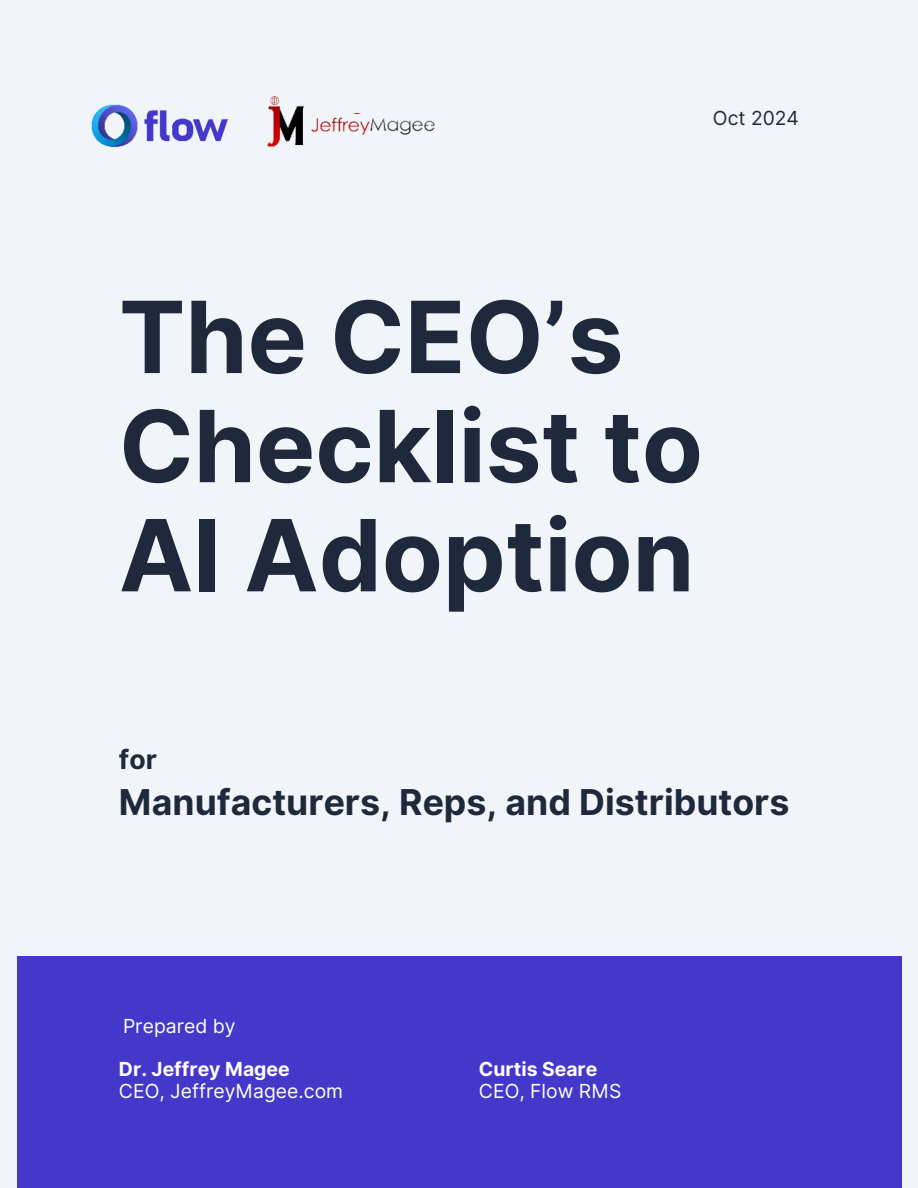
<style>
.page{position:relative;width:918px;height:1188px;background:#f1f5f9}
.page>*{position:absolute;margin:0;border:0;box-sizing:border-box;transform-origin:0 0}
.t1{font:700 99.45px/109.2px "Inter";color:#1e293b}
.t2{font:700 35.7px "Inter";color:#1e293b}
.t3{font:700 26.7px "Inter";color:#1e293b}
.t4{font:19.35px "Inter";color:#fff}
.t5{font:700 19.35px "Inter";color:#fff}
.t6{font:19.35px "Inter";color:#1e293b}
</style>
<div class="page">
<div style="left:17px;top:956px;width:884px;height:232px;background:#4338ca"></div>
<img style="left:92px;top:104px;width:136px;height:43px">
<img style="left:267px;top:96px;width:38px;height:51px">
<img style="left:286px;top:113px;width:149px;height:22px">
<p class="t6" style="left:713px;top:104px;width:88px">Oct 2024</p>
<h1 class="t1" style="left:119px;top:285px;width:586px">The CEO’s<br>Checklist to<br>AI Adoption</h1>
<h3 class="t3" style="left:119px;top:740px;width:40px">for</h3>
<h2 class="t2" style="left:119px;top:776px;width:672px">Manufacturers, Reps, and Distributors</h2>
<p class="t4" style="left:123px;top:1012px;width:114px">Prepared by</p>
<p class="t5" style="left:119px;top:1055px;width:172px">Dr. Jeffrey Magee</p>
<p class="t4" style="left:119px;top:1077px;width:226px">CEO, JeffreyMagee.com</p>
<p class="t5" style="left:479px;top:1055px;width:120px">Curtis Seare</p>
<p class="t4" style="left:479px;top:1077px;width:144px">CEO, Flow RMS</p>
</div>
